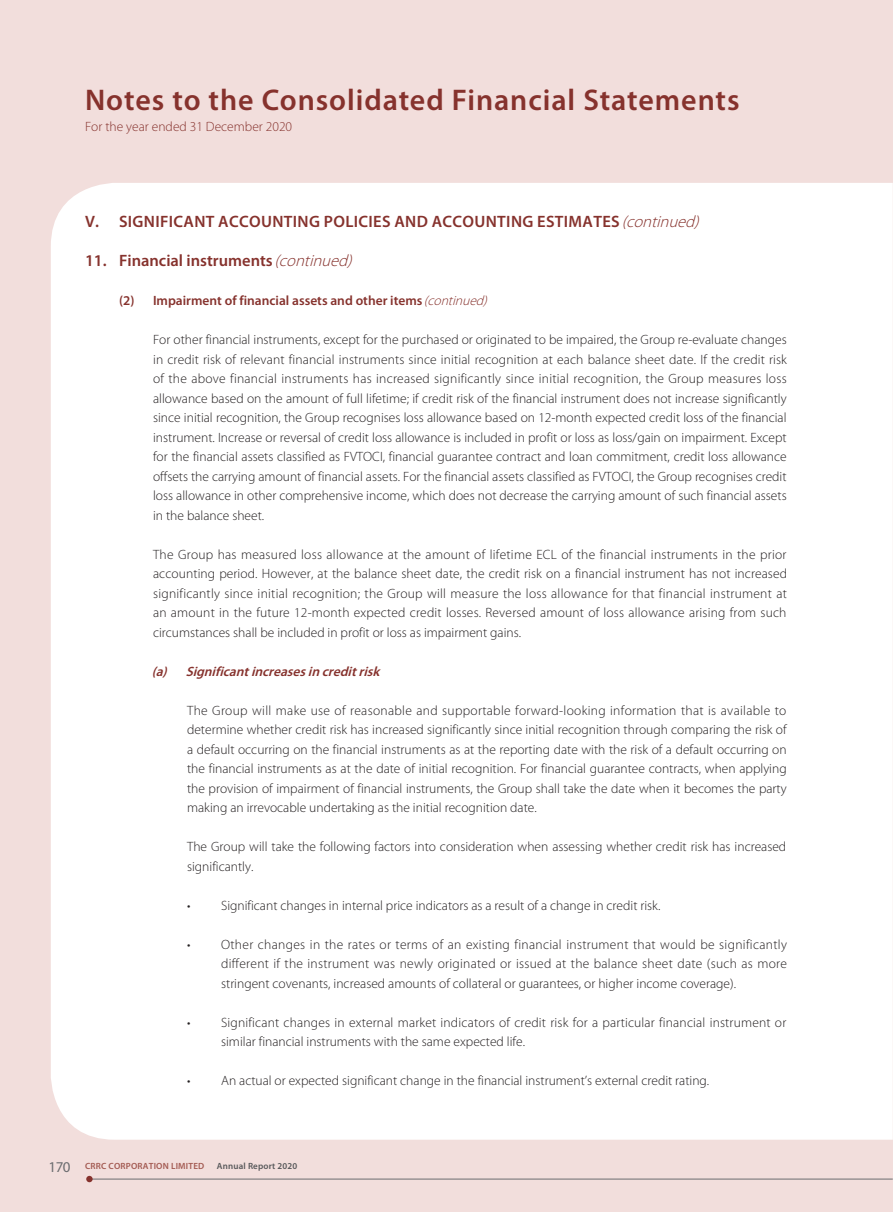
<style>
.page{position:relative;width:893px;height:1212px;background:#f2dedc}
.page>*{position:absolute;margin:0;border:0;box-sizing:border-box;transform-origin:0 0}
.t1{font:600 30px "Myriad Pro";letter-spacing:.03em;color:#86322d}
.t2{font:600 16.5px "Myriad Pro";letter-spacing:.02em;color:#86322d}
.t3{font:600 16.5px "Myriad Pro";color:#86322d}
.t4{font:300 13.5px/19.5px "Myriad Pro";color:#231f20;text-align:justify}
.t5{font:600 13.5px "Myriad Pro";color:#86322d}
.t6{font:italic 600 13.5px "Myriad Pro";color:#86322d}
.t7{font:300 13.5px "Myriad Pro";color:#86322d}
.t8{font:600 9px "Myriad Pro";letter-spacing:.02em;color:#a35a52}
.t9{font:600 9px "Myriad Pro";letter-spacing:.02em;color:#57585a}
.s1{font-weight:300;font-style:italic}
.s2{font-weight:400;font-size:15px;color:#6c6d70}
</style>
<div class="page">
<div style="left:51px;top:183px;width:842px;height:957px;background:#fff"></div>
<hr style="left:89px;top:1179px;width:804px;height:1px;background:#6c6d70">
<div style="left:86px;top:1176px;width:7px;height:6px;background:#86322d;border-radius:50%"></div>
<h1 class="t1" style="left:85px;top:81px;width:656px">Notes to the Consolidated Financial Statements</h1>
<p class="t7" style="left:85px;top:118px;width:209px">For the year ended 31 December 2020</p>
<p class="t2" style="left:85px;top:211px;width:620px">V. SIGNIFICANT ACCOUNTING POLICIES AND ACCOUNTING ESTIMATES <span class="s1">(continued)</span></p>
<p class="t3" style="left:85px;top:250px;width:273px">11. Financial instruments<span class="s1">(continued)</span></p>
<p class="t5" style="left:119px;top:292px;width:374px">(2) Impairment of financial assets and other items <span class="s1">(continued)</span></p>
<p class="t4" style="left:153px;top:330px;width:635px">For other financial instruments, except for the purchased or originated to be impaired, the Group re-evaluate changes in credit risk of relevant financial instruments since initial recognition at each balance sheet date. If the credit risk of the above financial instruments has increased significantly since initial recognition, the Group measures loss allowance based on the amount of full lifetime; if credit risk of the financial instrument does not increase significantly since initial recognition, the Group recognises loss allowance based on 12-month expected credit loss of the financial instrument. Increase or reversal of credit loss allowance is included in profit or loss as loss/gain on impairment. Except for the financial assets classified as FVTOCI, financial guarantee contract and loan commitment, credit loss allowance offsets the carrying amount of financial assets. For the financial assets classified as FVTOCI, the Group recognises credit loss allowance in other comprehensive income, which does not decrease the carrying amount of such financial assets in the balance sheet.</p>
<p class="t4" style="left:153px;top:544px;width:635px">The Group has measured loss allowance at the amount of lifetime ECL of the financial instruments in the prior accounting period. However, at the balance sheet date, the credit risk on a financial instrument has not increased significantly since initial recognition; the Group will measure the loss allowance for that financial instrument at an amount in the future 12-month expected credit losses. Reversed amount of loss allowance arising from such circumstances shall be included in profit or loss as impairment gains.</p>
<p class="t6" style="left:152px;top:663px;width:234px">(a) Significantincreasesincreditrisk</p>
<p class="t4" style="left:187px;top:700px;width:601px">The Group will make use of reasonable and supportable forward-looking information that is available to determine whether credit risk has increased significantly since initial recognition through comparing the risk of a default occurring on the financial instruments as at the reporting date with the risk of a default occurring on the financial instruments as at the date of initial recognition. For financial guarantee contracts, when applying the provision of impairment of financial instruments, the Group shall take the date when it becomes the party making an irrevocable undertaking as the initial recognition date.</p>
<p class="t4" style="left:187px;top:837px;width:601px">The Group will take the following factors into consideration when assessing whether credit risk has increased significantly.</p>
<p class="t4" style="left:187px;top:895px;width:475px">• Significant changes in internal price indicators as a result of a change in credit risk.</p>
<p class="t4" style="left:221px;top:934px;width:567px;text-indent:-34px">• Other changes in the rates or terms of an existing financial instrument that would be significantly different if the instrument was newly originated or issued at the balance sheet date (such as more stringent covenants, increased amounts of collateral or guarantees, or higher income coverage).</p>
<p class="t4" style="left:221px;top:1012px;width:567px;text-indent:-34px">• Significant changes in external market indicators of credit risk for a particular financial instrument or similar financial instruments with the same expected life.</p>
<p class="t4" style="left:187px;top:1071px;width:524px">• An actual or expected significant change in the financial instrument’s external credit rating.</p>
<p class="t8" style="left:49px;top:1160px;width:157px"><span class="s2">170</span> CRRC CORPORATION LIMITED</p>
<p class="t9" style="left:217px;top:1160px;width:82px">Annual Report 2020</p>
</div>
